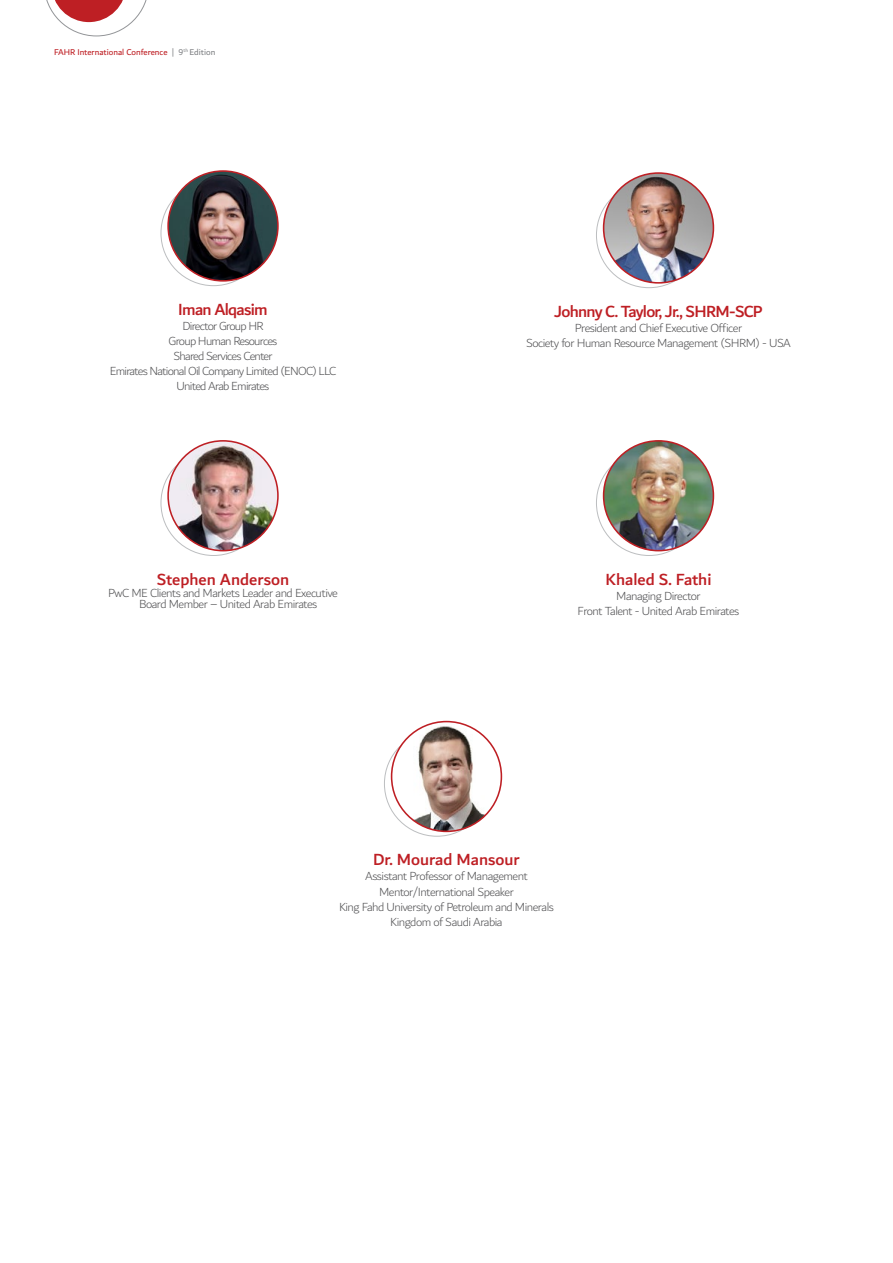
<style>
.page{position:relative;width:893px;height:1263px;background:#fff}
.page>*{position:absolute;margin:0;border:0;box-sizing:border-box;transform-origin:0 0}
.t1{font:500 17.25px "Dubai";letter-spacing:-.01em;color:#be1f24}
.t2{font:500 17.25px "Dubai";letter-spacing:-.04em;color:#be1f24}
.t3{font:300 12.45px/15px "Dubai";letter-spacing:-.04em;color:#4d4d4f;text-align:center}
.t4{font:300 12.45px/15px "Dubai";letter-spacing:-.06em;color:#4d4d4f;text-align:center}
.t5{font:9px "Dubai";color:#be1f24}
.s1{color:#808285}
</style>
<div class="page">
<svg style="left:46px;top:0;width:101px;height:36px"></svg>
<img style="left:168px;top:171px;width:110px;height:110px;border-radius:55px">
<div style="left:167px;top:170px;width:112px;height:112px;border:2px solid #be1f24;border-radius:50%"></div>
<img style="left:168px;top:441px;width:110px;height:110px;border-radius:55px">
<div style="left:167px;top:440px;width:112px;height:111px;border:2px solid #be1f24;border-radius:50%"></div>
<img style="left:604px;top:173px;width:109px;height:110px;border-radius:55px">
<div style="left:603px;top:172px;width:111px;height:112px;border:2px solid #be1f24;border-radius:50%"></div>
<img style="left:392px;top:723px;width:109px;height:108px">
<div style="left:391px;top:721px;width:111px;height:111px;border:2px solid #be1f24;border-radius:50%"></div>
<img style="left:604px;top:441px;width:109px;height:110px;border-radius:55px">
<div style="left:603px;top:440px;width:111px;height:111px;border:2px solid #be1f24;border-radius:50%"></div>
<p class="t5" style="left:54px;top:46px;width:163px">FAHR International Conference <span class="s1">| 9</span><sup>th</sup> <span class="s1">Edition</span></p>
<h1 class="t2" style="left:178px;top:299px;width:91px">Iman Alqasim</h1>
<p class="t4" style="left:110px;top:319px;width:228px">Director Group HR<br>Group Human Resources<br>Shared Services Center<br>Emirates National Oil Company Limited (ENOC) LLC<br>United Arab Emirates</p>
<h1 class="t1" style="left:157px;top:569px;width:134px">Stephen Anderson</h1>
<p class="t3" style="left:139px;top:587px;width:200px;line-height:11.9px;text-align:left;text-indent:-31px">PwC ME Clients and Markets Leader and Executive<br>Board Member – United Arab Emirates</p>
<h1 class="t2" style="left:554px;top:301px;width:210px">Johnny C. Taylor, Jr., SHRM-SCP</h1>
<p class="t3" style="left:526px;top:321px;width:266px">President and Chief Executive Officer<br>Society for Human Resource Management (SHRM) - USA</p>
<h1 class="t1" style="left:605px;top:569px;width:107px">Khaled S. Fathi</h1>
<p class="t3" style="left:578px;top:588px;width:163px">Managing Director<br>Front Talent - United Arab Emirates</p>
<h1 class="t1" style="left:373px;top:849px;width:148px">Dr. Mourad Mansour</h1>
<p class="t3" style="left:339px;top:869px;width:216px">Assistant Professor of Management Mentor/International Speaker<br>King Fahd University of Petroleum and Minerals Kingdom of Saudi Arabia</p>
</div>
